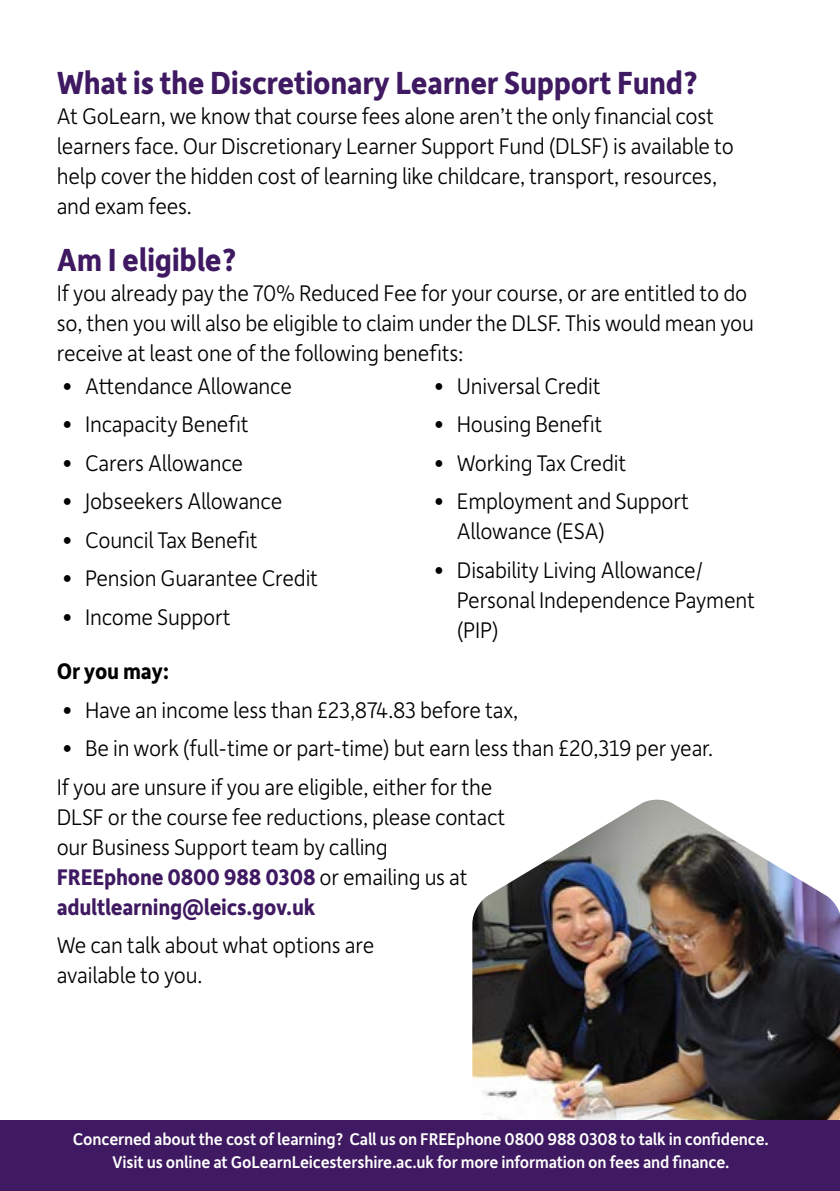
<style>
.page{position:relative;width:840px;height:1191px;background:#fff}
.page>*{position:absolute;margin:0;border:0;box-sizing:border-box;transform-origin:0 0}
.t1{font:700 34px "Depot New";letter-spacing:-.01em;color:#3f1961;scale:.95 1}
.t2{font:300 24px/30px "Depot New";letter-spacing:-.01em;color:#000;scale:.95 1}
.t3{font:700 24px/30px "Depot New";letter-spacing:-.01em;color:#3f1961;scale:.95 1}
.t4{font:700 24px "Depot New";letter-spacing:-.01em;color:#000;scale:.95 1}
.t5{font:500 18px/22.6px "Depot New";letter-spacing:-.01em;color:#fff;text-align:center}
.s1{font-weight:300;color:#000}
</style>
<div class="page">
<img style="left:472px;top:799px;width:367px;height:321px">
<div style="left:0;top:1120px;width:839px;height:71px;background:#3f1961"></div>
<h2 class="t1" style="left:57px;top:60px;width:676px">What is the Discretionary Learner Support Fund?</h2>
<p class="t2" style="left:57px;top:100px;width:714px">At GoLearn, we know that course fees alone aren’t the only financial cost learners face. Our Discretionary Learner Support Fund (DLSF) is available to help cover the hidden cost of learning like childcare, transport, resources, and exam fees.</p>
<h2 class="t1" style="left:57px;top:237px;width:190px">Am I eligible?</h2>
<p class="t2" style="left:57px;top:277px;width:735px">If you already pay the 70% Reduced Fee for your course, or are entitled to do so, then you will also be eligible to claim under the DLSF. This would mean you receive at least one of the following benefits:</p>
<p class="t2" style="left:62px;top:369px;width:243px">• Attendance Allowance</p>
<p class="t2" style="left:62px;top:408px;width:197px">• Incapacity Benefit</p>
<p class="t2" style="left:62px;top:446px;width:192px">• Carers Allowance</p>
<p class="t2" style="left:62px;top:485px;width:233px">• Jobseekers Allowance</p>
<p class="t2" style="left:62px;top:523px;width:207px">• Council Tax Benefit</p>
<p class="t2" style="left:62px;top:562px;width:270px">• Pension Guarantee Credit</p>
<p class="t2" style="left:62px;top:600px;width:178px">• Income Support</p>
<p class="t2" style="left:434px;top:369px;width:177px">• Universal Credit</p>
<p class="t2" style="left:434px;top:408px;width:179px">• Housing Benefit</p>
<p class="t2" style="left:434px;top:446px;width:204px">• Working Tax Credit</p>
<p class="t2" style="left:456px;top:485px;width:246px;text-indent:-23px">• Employment and Support<br>Allowance (ESA)</p>
<p class="t2" style="left:456px;top:553px;width:315px;text-indent:-23px">• Disability Living Allowance/<br>Personal Independence Payment (PIP)</p>
<p class="t4" style="left:57px;top:655px;width:120px">Or you may:</p>
<p class="t2" style="left:62px;top:693px;width:481px">• Have an income less than £23,874.83 before tax,</p>
<p class="t2" style="left:57px;top:728px;width:692px;line-height:38.6px">• Be in work (full-time or part-time) but earn less than £20,319 per year.<br>If you are unsure if you are eligible, either for the</p>
<p class="t2" style="left:57px;top:800px;width:473px">DLSF or the course fee reductions, please contact our Business Support team by calling</p>
<p class="t3" style="left:57px;top:860px;width:434px">FREEphone 0800 988 0308 <span class="s1">or emailing us at </span>adultlearning@leics.gov.uk</p>
<p class="t2" style="left:57px;top:929px;width:335px">We can talk about what options are available to you.</p>
<p class="t5" style="left:73px;top:1127px;width:697px">Concerned about the cost of learning? Call us on FREEphone 0800 988 0308 to talk in confidence.<br>Visit us online at GoLearnLeicestershire.ac.uk for more information on fees and finance.</p>
</div>
